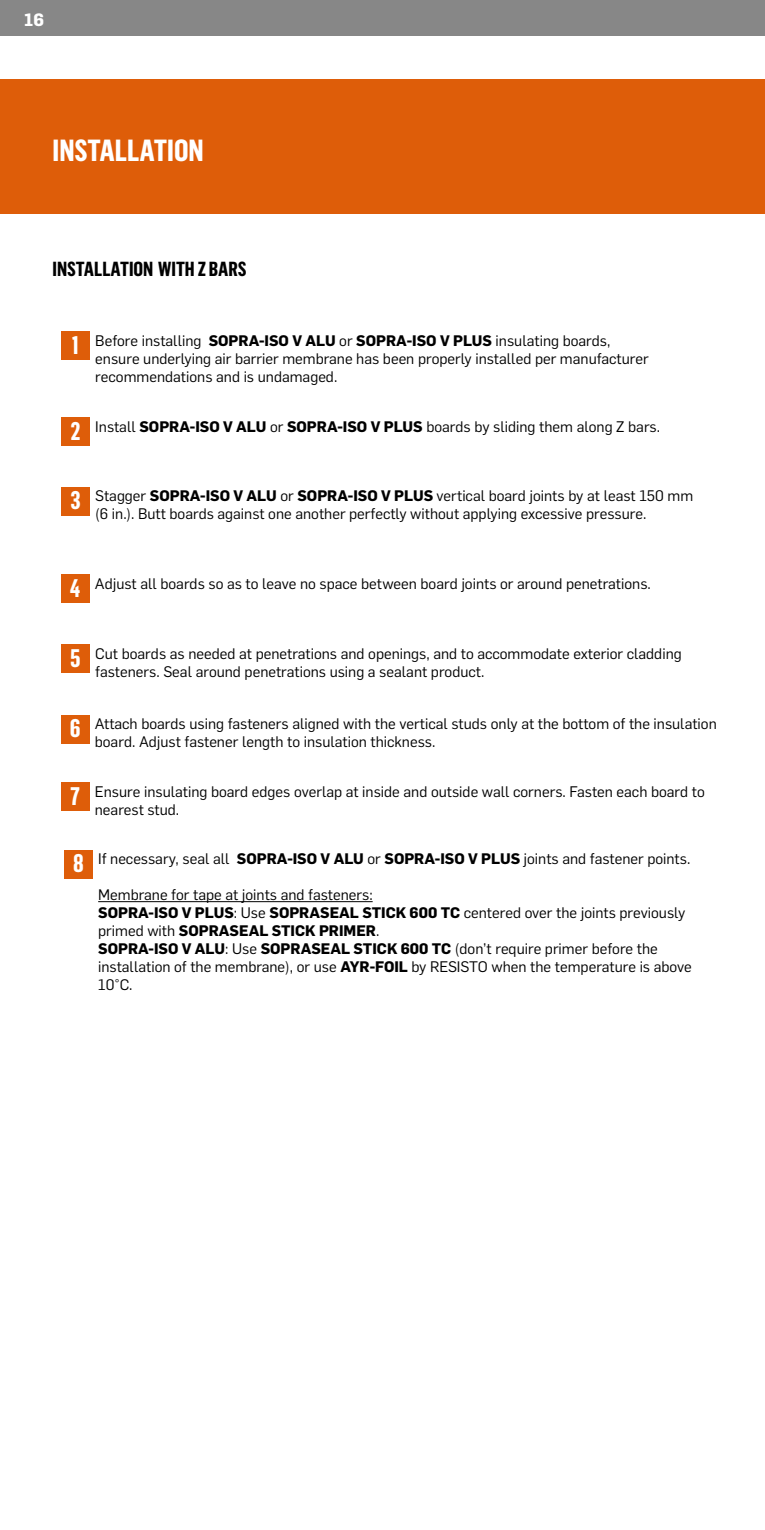
<style>
.page{position:relative;width:765px;height:1530px;background:#fff}
.page>*{position:absolute;margin:0;border:0;box-sizing:border-box;transform-origin:0 0}
.t1{font:700 30px "Flama Condensed";color:#fff}
.t2{font:700 20px "Flama Condensed";color:#000}
.t3{font:700 17.5px "Flama";color:#fff}
.t4{font:15px/18px "Flama";color:#000}
.s1{font-family:"Flama Condensed";font-weight:700;font-size:25px;color:#fff}
.s2{font-weight:700}
</style>
<div class="page">
<div style="left:0;top:0;width:765px;height:36px;background:#878787"></div>
<div style="left:0;top:79px;width:765px;height:135px;background:#de5d09"></div>
<div style="left:62px;top:332px;width:28px;height:28px;background:#de5d09"></div>
<div style="left:62px;top:417px;width:28px;height:29px;background:#de5d09"></div>
<div style="left:62px;top:487px;width:28px;height:28px;background:#de5d09"></div>
<div style="left:61px;top:575px;width:29px;height:28px;background:#de5d09"></div>
<div style="left:62px;top:645px;width:28px;height:28px;background:#de5d09"></div>
<div style="left:61px;top:715px;width:29px;height:28px;background:#de5d09"></div>
<div style="left:61px;top:782px;width:29px;height:29px;background:#de5d09"></div>
<div style="left:64px;top:850px;width:29px;height:28px;background:#de5d09"></div>
<hr style="left:98px;top:901px;width:275px;height:1px;background:#000">
<p class="t3" style="left:24px;top:7px;width:21px">16</p>
<h1 class="t1" style="left:53px;top:131px;width:153px">INSTALLATION</h1>
<h2 class="t2" style="left:53px;top:257px;width:196px">INSTALLATION WITH Z BARS</h2>
<p class="t4" style="left:95px;top:331px;width:555px;text-indent:-23px"><span class="s1">1</span> Before installing <span class="s2">SOPRA-ISO V ALU</span> or <span class="s2">SOPRA-ISO V PLUS</span> insulating boards, ensure underlying air barrier membrane has been properly installed per manufacturer recommendations and is undamaged.</p>
<p class="t4" style="left:71px;top:416px;width:591px"><span class="s1">2</span> Install <span class="s2">SOPRA-ISO V ALU</span> or <span class="s2">SOPRA-ISO V PLUS</span> boards by sliding them along Z bars.</p>
<p class="t4" style="left:95px;top:486px;width:599px;text-indent:-25px"><span class="s1">3</span> Stagger <span class="s2">SOPRA-ISO V ALU</span> or <span class="s2">SOPRA-ISO V PLUS</span> vertical board joints by at least 150 mm (6 in.). Butt boards against one another perfectly without applying excessive pressure.</p>
<p class="t4" style="left:70px;top:574px;width:583px"><span class="s1">4</span> Adjust all boards so as to leave no space between board joints or around penetrations.</p>
<p class="t4" style="left:95px;top:644px;width:588px;text-indent:-25px"><span class="s1">5</span> Cut boards as needed at penetrations and openings, and to accommodate exterior cladding fasteners. Seal around penetrations using a sealant product.</p>
<p class="t4" style="left:95px;top:714px;width:623px;text-indent:-25px"><span class="s1">6</span> Attach boards using fasteners aligned with the vertical studs only at the bottom of the insulation board. Adjust fastener length to insulation thickness.</p>
<p class="t4" style="left:95px;top:781px;width:611px;text-indent:-25px"><span class="s1">7</span> Ensure insulating board edges overlap at inside and outside wall corners. Fasten each board to nearest stud.</p>
<p class="t4" style="left:73px;top:849px;width:619px"><span class="s1">8</span> If necessary, seal all <span class="s2">SOPRA-ISO V ALU</span> or <span class="s2">SOPRA-ISO V PLUS</span> joints and fastener points.</p>
<p class="t4" style="left:98px;top:885px;width:595px">Membrane for tape at joints and fasteners:<br><span class="s2">SOPRA-ISO V PLUS</span>: Use <span class="s2">SOPRASEAL STICK 600 TC</span> centered over the joints previously primed with <span class="s2">SOPRASEAL STICK PRIMER</span>.<br><span class="s2">SOPRA-ISO V ALU</span>: Use <span class="s2">SOPRASEAL STICK 600 TC</span> (don’t require primer before the installation of the membrane), or use <span class="s2">AYR-FOIL</span> by RESISTO when the temperature is above 10°C.</p>
</div>
